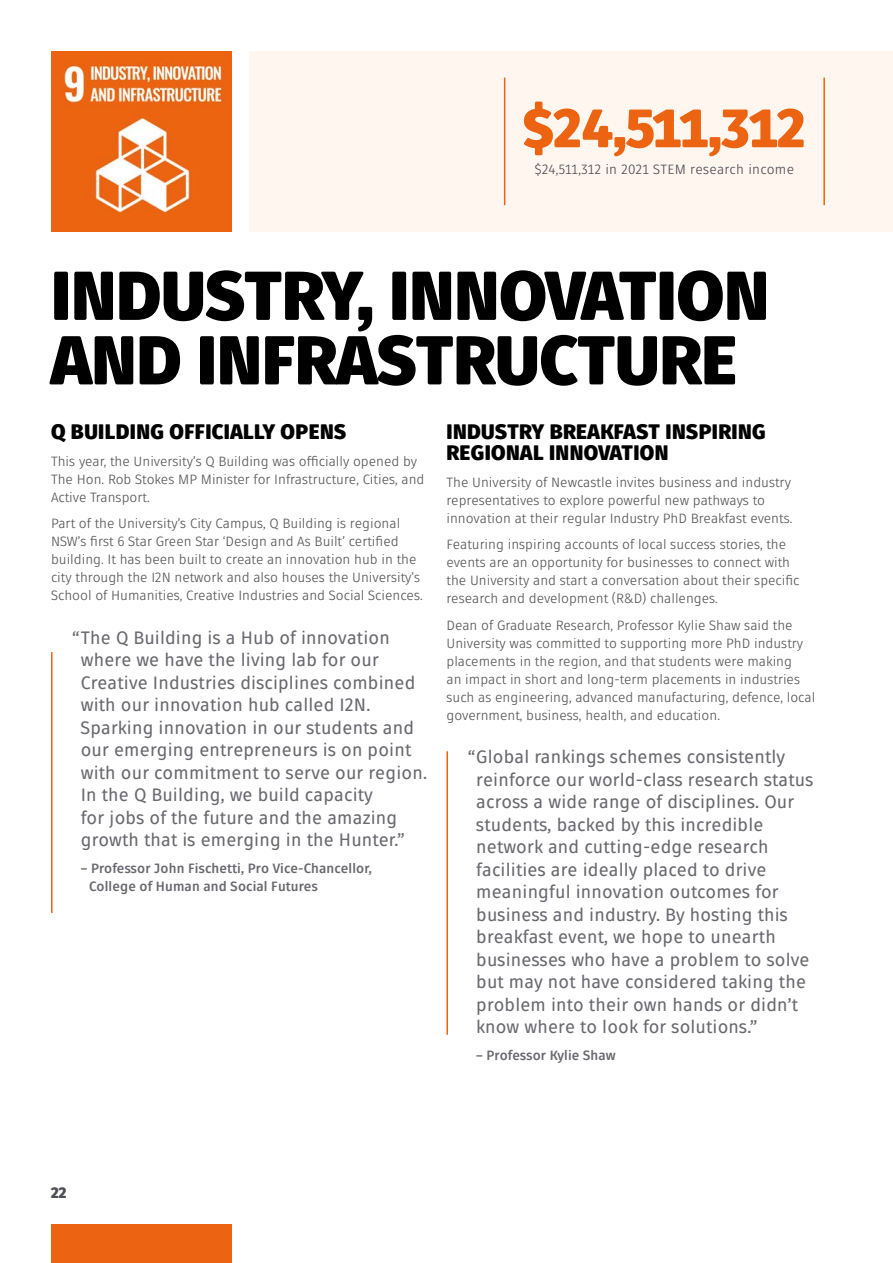
<style>
.page{position:relative;width:893px;height:1263px;background:#fff}
.page>*{position:absolute;margin:0;border:0;box-sizing:border-box;transform-origin:0 0}
.t1{font:900 69px/64.5px "Fuse V.2 Display";color:#000}
.t2{font:900 54px "Fuse V.2 Display";color:#ec6411}
.t3{font:900 21px/21px "Fuse V.2 Display";letter-spacing:.02em;color:#000}
.t4{font:18px/22.5px "Fuse V.2 Display";letter-spacing:.01em;color:#6b6970}
.t5{font:900 15px "Fuse V.2 Display";color:#4d4e56}
.t6{font:13.5px/18px "Fuse V.2 Display";color:#575756}
.t7{font:700 13.5px/18px "Fuse V.2 Display";letter-spacing:.01em;color:#6b6970}
.t8{font:13.5px "Fuse V.2 Display";letter-spacing:.02em;color:#4d4e56}
</style>
<div class="page">
<div style="left:249px;top:51px;width:644px;height:181px;background:#fff6ef"></div>
<img style="left:51px;top:51px;width:181px;height:181px">
<div style="left:51px;top:1225px;width:181px;height:38px;background:#ec6411"></div>
<hr style="left:504px;top:78px;width:1px;height:127px;background:#ec6411">
<hr style="left:823px;top:78px;width:2px;height:127px;background:#ec6411">
<hr style="left:446px;top:751px;width:2px;height:284px;background:#ec6411">
<hr style="left:51px;top:652px;width:2px;height:261px;background:#ec6411">
<h2 class="t2" style="left:524px;top:92px;width:283px">$24,511,312</h2>
<p class="t8" style="left:535px;top:161px;width:261px">$24,511,312 in 2021 STEM research income</p>
<h1 class="t1" style="left:51px;top:264px;width:720px">INDUSTRY, INNOVATION<br>AND INFRASTRUCTURE</h1>
<h3 class="t3" style="left:51px;top:421px;width:297px">Q BUILDING OFFICIALLY OPENS</h3>
<p class="t6" style="left:51px;top:452px;width:375px">This year, the University’s Q Building was officially opened by<br>The Hon. Rob Stokes MP Minister for Infrastructure, Cities, and<br>Active Transport.</p>
<p class="t6" style="left:51px;top:514px;width:373px">Part of the University’s City Campus, Q Building is regional NSW’s first 6 Star Green Star ‘Design and As Built’ certified building. It has been built to create an innovation hub in the city through the I2N network and also houses the University’s School of Humanities, Creative Industries and Social Sciences.</p>
<p class="t4" style="left:81px;top:627px;width:348px;text-indent:-8px">“The Q Building is a Hub of innovation where we have the living lab for our Creative Industries disciplines combined with our innovation hub called I2N.<br>Sparking innovation in our students and our emerging entrepreneurs is on point with our commitment to serve our region.<br>In the Q Building, we build capacity<br>for jobs of the future and the amazing growth that is emerging in the Hunter.”</p>
<p class="t7" style="left:89px;top:859px;width:284px;text-indent:-9px">– Professor John Fischetti, Pro Vice-Chancellor,<br>College of Human and Social Futures</p>
<h3 class="t3" style="left:446px;top:421px;width:321px">INDUSTRY BREAKFAST INSPIRING<br>REGIONAL INNOVATION</h3>
<p class="t6" style="left:446px;top:473px;width:347px">The University of Newcastle invites business and industry representatives to explore powerful new pathways to innovation at their regular Industry PhD Breakfast events.</p>
<p class="t6" style="left:446px;top:535px;width:355px">Featuring inspiring accounts of local success stories, the events are an opportunity for businesses to connect with the University and start a conversation about their specific research and development (R&amp;D) challenges.</p>
<p class="t6" style="left:446px;top:616px;width:370px">Dean of Graduate Research, Professor Kylie Shaw said the University was committed to supporting more PhD industry placements in the region, and that students were making<br>an impact in short and long-term placements in industries such as engineering, advanced manufacturing, defence, local government, business, health, and education.</p>
<p class="t4" style="left:476px;top:746px;width:339px;text-indent:-8px">“Global rankings schemes consistently reinforce our world-class research status across a wide range of disciplines. Our students, backed by this incredible network and cutting-edge research facilities are ideally placed to drive meaningful innovation outcomes for business and industry. By hosting this breakfast event, we hope to unearth businesses who have a problem to solve but may not have considered taking the problem into their own hands or didn’t know where to look for solutions.”</p>
<p class="t7" style="left:476px;top:1046px;width:141px">– Professor Kylie Shaw</p>
<p class="t5" style="left:51px;top:1182px;width:17px">22</p>
</div>
